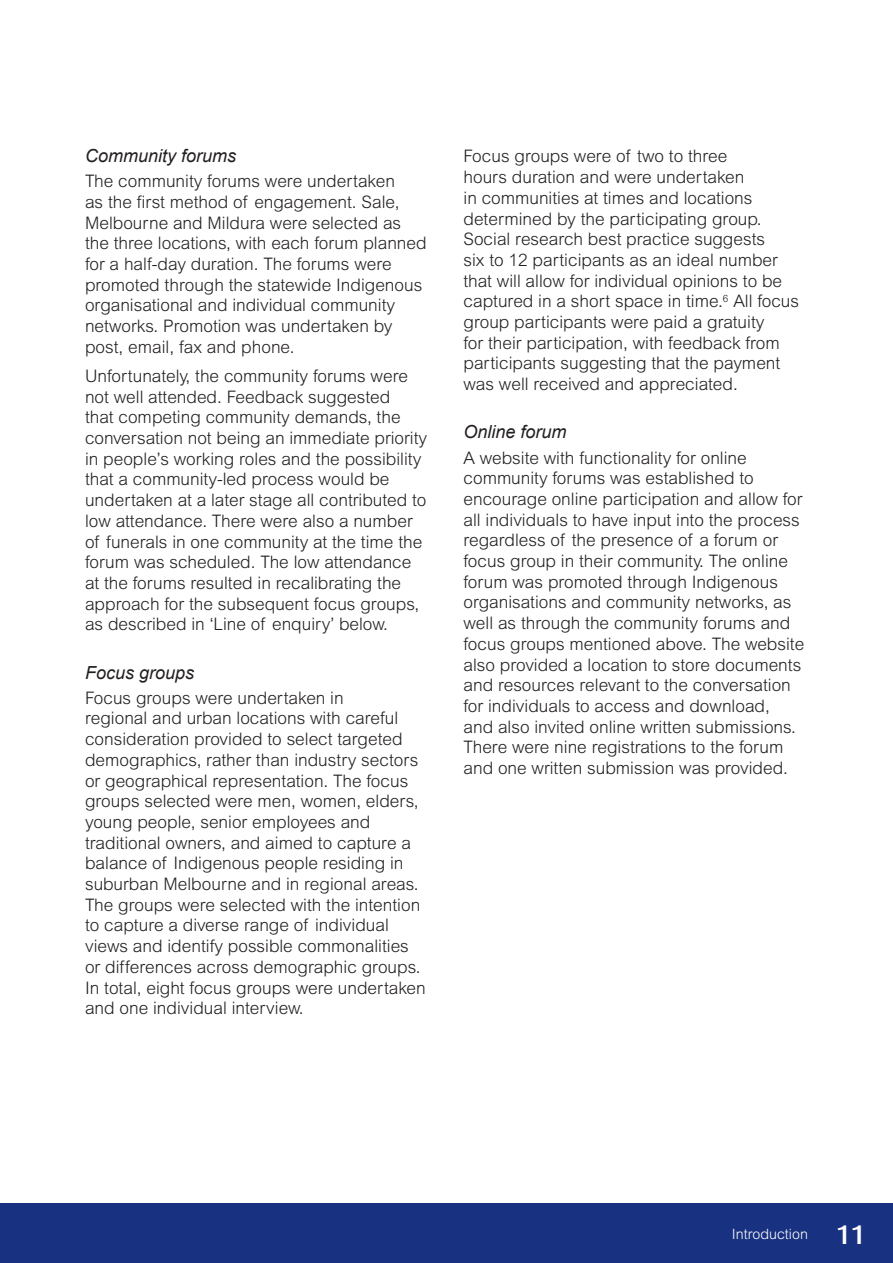
<style>
.page{position:relative;width:893px;height:1263px;background:#fff}
.page>*{position:absolute;margin:0;border:0;box-sizing:border-box;transform-origin:0 0}
.sub_head___Dax___bla{font:500 27px "Dax";color:#fff}
.VEOHRC_Heading_4{font:italic 18px "Arial";color:#231f20}
.NEW___VEOHRC_Body_co{font:300 17.25px/20.7px "Arial";color:#231f20}
.NEW___VEOHRC_Body_co-2{font:300 14.25px "Arial";color:#fff}
</style>
<div class="page">
<div style="left:0;top:1203px;width:893px;height:60px;background:#183181"></div>
<p class="VEOHRC_Heading_4" style="left:85px;top:144px;width:153px">Community forums</p>
<p class="NEW___VEOHRC_Body_co" style="left:85px;top:171px;width:343px">The community forums were undertaken<br>as the first method of engagement. Sale, Melbourne and Mildura were selected as the three locations, with each forum planned for a half-day duration. The forums were promoted through the statewide Indigenous organisational and individual community networks. Promotion was undertaken by post, email, fax and phone.</p>
<p class="NEW___VEOHRC_Body_co" style="left:85px;top:365px;width:344px">Unfortunately, the community forums were not well attended. Feedback suggested<br>that competing community demands, the conversation not being an immediate priority in people’s working roles and the possibility that a community-led process would be undertaken at a later stage all contributed to low attendance. There were also a number of funerals in one community at the time the forum was scheduled. The low attendance at the forums resulted in recalibrating the approach for the subsequent focus groups, as described in ‘Line of enquiry’ below.</p>
<p class="VEOHRC_Heading_4" style="left:85px;top:660px;width:111px">Focus groups</p>
<p class="NEW___VEOHRC_Body_co" style="left:85px;top:687px;width:342px">Focus groups were undertaken in<br>regional and urban locations with careful consideration provided to select targeted demographics, rather than industry sectors or geographical representation. The focus groups selected were men, women, elders, young people, senior employees and traditional owners, and aimed to capture a balance of Indigenous people residing in suburban Melbourne and in regional areas.<br>The groups were selected with the intention to capture a diverse range of individual views and identify possible commonalities or differences across demographic groups.<br>In total, eight focus groups were undertaken and one individual interview.</p>
<p class="NEW___VEOHRC_Body_co" style="left:463px;top:146px;width:337px">Focus groups were of two to three<br>hours duration and were undertaken<br>in communities at times and locations determined by the participating group.<br>Social research best practice suggests<br>six to 12 participants as an ideal number that will allow for individual opinions to be captured in a short space in time.<sup>6</sup> All focus group participants were paid a gratuity<br>for their participation, with feedback from participants suggesting that the payment was well received and appreciated.</p>
<p class="VEOHRC_Heading_4" style="left:463px;top:420px;width:105px">Online forum</p>
<p class="NEW___VEOHRC_Body_co" style="left:463px;top:447px;width:342px">A website with functionality for online community forums was established to encourage online participation and allow for all individuals to have input into the process regardless of the presence of a forum or focus group in their community. The online forum was promoted through Indigenous organisations and community networks, as well as through the community forums and focus groups mentioned above. The website also provided a location to store documents and resources relevant to the conversation for individuals to access and download,<br>and also invited online written submissions.<br>There were nine registrations to the forum and one written submission was provided.</p>
<p class="NEW___VEOHRC_Body_co-2" style="left:732px;top:1226px;width:78px">Introduction</p>
<p class="sub_head___Dax___bla" style="left:836px;top:1219px;width:31px">11</p>
</div>
